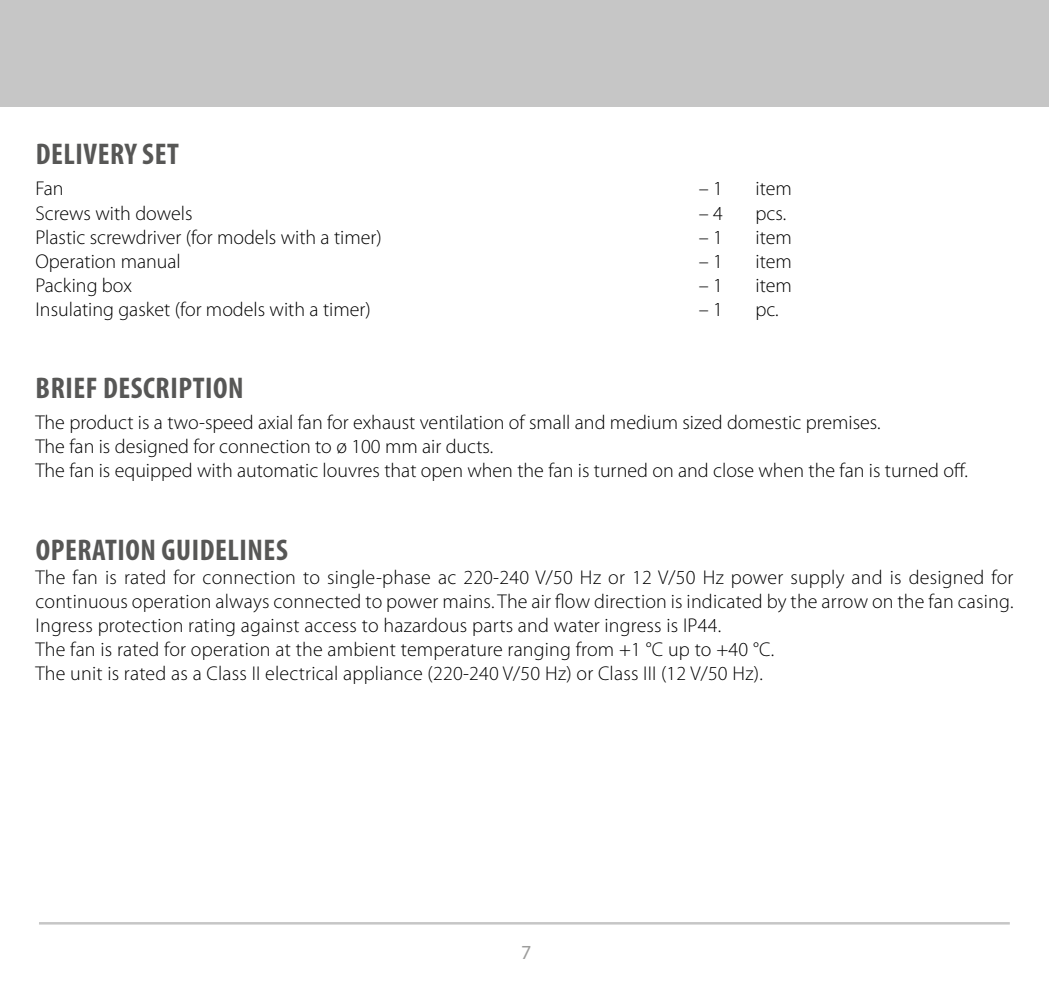
<style>
.page{position:relative;width:1049px;height:993px;background:#fff}
.page>*{position:absolute;margin:0;border:0;box-sizing:border-box;transform-origin:0 0}
.Заголовок_слева{font:700 condensed 30px "Myriad Pro";letter-spacing:.02em;color:#575756}
.Заголовок{font:700 condensed 30px "Myriad Pro";letter-spacing:.02em;color:#575756}
.Текст_RU{font:300 20px/24px "Myriad Pro";letter-spacing:.005em;color:#000}
.t1{font:20px "Myriad Pro";color:#9d9d9c}
</style>
<div class="page">
<div style="left:0;top:0;width:1049px;height:106px;background:#c6c6c6"></div>
<hr style="left:39px;top:921px;width:971px;height:3px;background:#c6c6c6">
<p class="Заголовок_слева" style="left:36px;top:135px;width:145px">DELIVERY SET</p>
<p class="Текст_RU" style="left:35px;top:177px;width:30px">Fan</p>
<p class="Текст_RU" style="left:699px;top:177px;width:26px">– 1</p>
<p class="Текст_RU" style="left:755px;top:177px;width:38px">item</p>
<p class="Текст_RU" style="left:35px;top:201px;width:159px">Screws with dowels</p>
<p class="Текст_RU" style="left:699px;top:201px;width:26px">– 4</p>
<p class="Текст_RU" style="left:755px;top:201px;width:32px">pcs.</p>
<p class="Текст_RU" style="left:35px;top:225px;width:348px">Plastic screwdriver (for models with a timer)</p>
<p class="Текст_RU" style="left:699px;top:225px;width:26px">– 1</p>
<p class="Текст_RU" style="left:755px;top:225px;width:38px">item</p>
<p class="Текст_RU" style="left:35px;top:249px;width:147px">Operation manual</p>
<p class="Текст_RU" style="left:699px;top:249px;width:26px">– 1</p>
<p class="Текст_RU" style="left:755px;top:249px;width:38px">item</p>
<p class="Текст_RU" style="left:35px;top:273px;width:98px">Packing box</p>
<p class="Текст_RU" style="left:699px;top:273px;width:26px">– 1</p>
<p class="Текст_RU" style="left:755px;top:273px;width:38px">item</p>
<p class="Текст_RU" style="left:35px;top:297px;width:337px">Insulating gasket (for models with a timer)</p>
<p class="Текст_RU" style="left:699px;top:297px;width:26px">– 1</p>
<p class="Текст_RU" style="left:755px;top:297px;width:25px">pc.</p>
<p class="Заголовок" style="left:36px;top:369px;width:209px">BRIEF DESCRIPTION</p>
<p class="Текст_RU" style="left:35px;top:411px;width:847px">The product is a two-speed axial fan for exhaust ventilation of small and medium sized domestic premises.</p>
<p class="Текст_RU" style="left:35px;top:435px;width:459px">The fan is designed for connection to ø 100 mm air ducts.</p>
<p class="Текст_RU" style="left:35px;top:459px;width:934px">The fan is equipped with automatic louvres that open when the fan is turned on and close when the fan is turned off.</p>
<p class="Заголовок_слева" style="left:36px;top:531px;width:254px">OPERATION GUIDELINES</p>
<p class="Текст_RU" style="left:35px;top:565px;width:979px">The fan is rated for connection to single-phase ac 220-240 V/50 Hz or 12 V/50 Hz power supply and is designed for continuous operation always connected to power mains. The air flow direction is indicated by the arrow on the fan casing.</p>
<p class="Текст_RU" style="left:35px;top:613px;width:687px">Ingress protection rating against access to hazardous parts and water ingress is IP44.</p>
<p class="Текст_RU" style="left:35px;top:637px;width:740px">The fan is rated for operation at the ambient temperature ranging from +1 °C up to +40 °C.</p>
<p class="Текст_RU" style="left:35px;top:661px;width:729px">The unit is rated as a Class II electrical appliance (220-240 V/50 Hz) or Class ІІІ (12 V/50 Hz).</p>
<p class="t1" style="left:521px;top:939px;width:12px">7</p>
</div>
